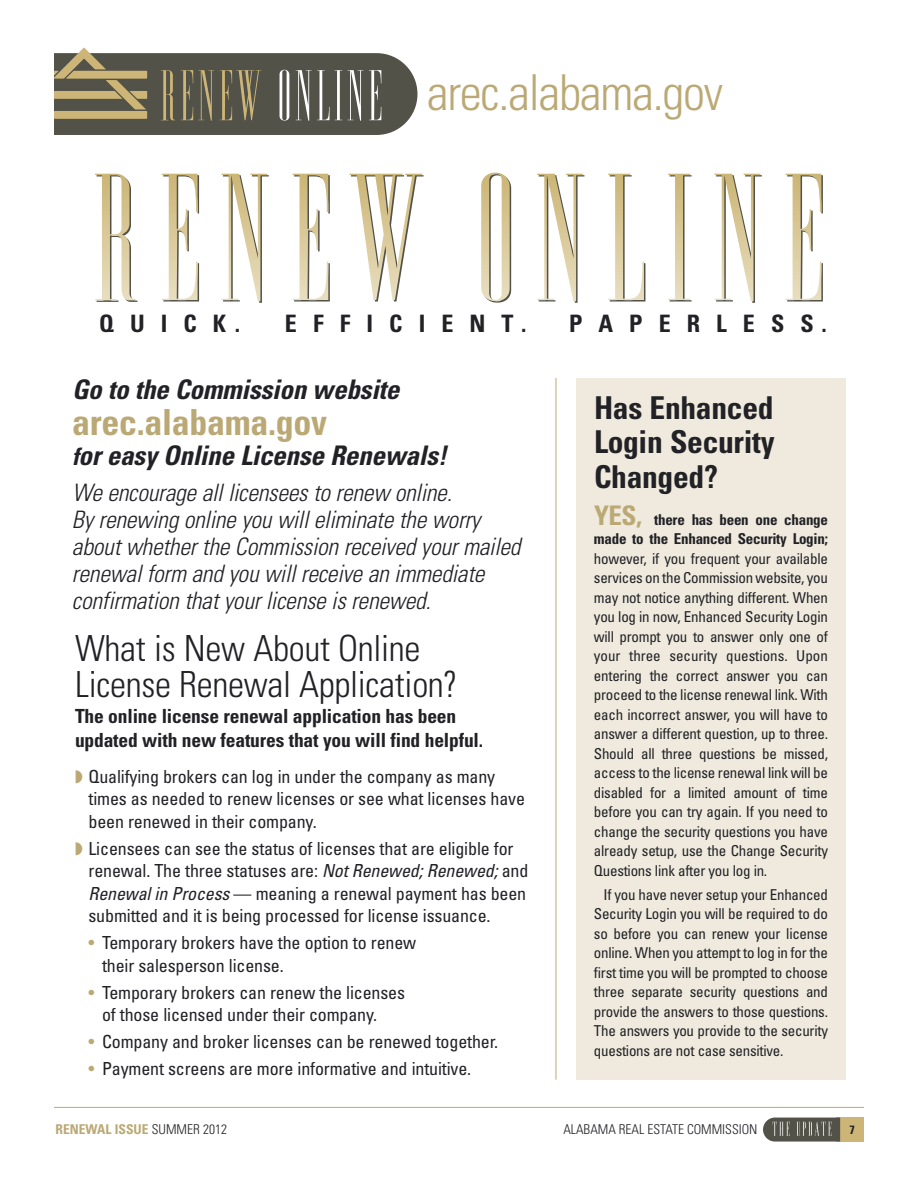
<style>
.page{position:relative;width:918px;height:1188px;background:#fff}
.page>*{position:absolute;margin:0;border:0;box-sizing:border-box;transform-origin:0 0}
.t1{font:300 condensed 49.5px "Univers";letter-spacing:-.025em;color:#bba975}
.t2{font:300 condensed 36px/36px "Univers";letter-spacing:-.01em;color:#212126}
.t3{font:700 condensed 36px "Univers";letter-spacing:-.01em;color:#bba975}
.t4{font:700 condensed 31.5px/34.5px "Univers";letter-spacing:-.01em;color:#212126;text-align:justify}
.t5{font:italic 700 condensed 27px "Univers";color:#212126}
.t6{font:italic 300 condensed 24px/27px "Univers";color:#212126}
.t7{font:700 condensed 24px "Univers";color:#212126}
.t8{font:700 condensed 19.5px/24px "Univers";letter-spacing:-.01em;color:#212126}
.t9{font:condensed 18px/22.5px "Univers";letter-spacing:-.01em;color:#212126}
.t10{font:condensed 15px/19.5px "Univers";letter-spacing:-.02em;color:#212126;text-align:justify}
.t11{font:700 condensed 15px/19.5px "Univers";letter-spacing:-.02em;color:#212126}
.t12{font:300 condensed 13.5px "Univers";color:#212126}
.t13{font:700 condensed 13.5px "Univers";color:#bba975}
.t14{font:700 condensed 12px "Univers";color:#212126}
.s1{font-size:24px}
.s2{color:#bba975}
.s3{font-style:italic}
.s4{font-size:27px;color:#bba975}
.s5{font-weight:300;color:#212126}
</style>
<div class="page">
<div style="left:836px;top:1118px;width:28px;height:24px;background:#ccb576"></div>
<svg style="left:763px;top:1118px;width:77px;height:24px;background:#696860"></svg>
<hr style="left:54px;top:1107px;width:810px;height:1px;background:#bba975">
<hr style="left:556px;top:378px;width:1px;height:702px;background:#bba975">
<div style="left:576px;top:378px;width:270px;height:702px;background:#efeadd"></div>
<svg style="left:54px;top:48px;width:363px;height:87px;background:#777364"></svg>
<svg style="left:95px;top:174px;width:43px;height:128px"></svg>
<svg style="left:162px;top:174px;width:37px;height:128px"></svg>
<svg style="left:222px;top:174px;width:47px;height:129px"></svg>
<svg style="left:293px;top:174px;width:37px;height:128px"></svg>
<svg style="left:350px;top:174px;width:74px;height:128px"></svg>
<svg style="left:481px;top:173px;width:30px;height:130px"></svg>
<svg style="left:537px;top:174px;width:47px;height:129px"></svg>
<svg style="left:608px;top:174px;width:37px;height:128px"></svg>
<svg style="left:668px;top:174px;width:24px;height:128px"></svg>
<svg style="left:715px;top:174px;width:47px;height:129px"></svg>
<svg style="left:786px;top:174px;width:37px;height:128px"></svg>
<h1 class="t1" style="left:427px;top:74px;width:298px">arec.alabama.gov</h1>
<h3 class="t7" style="left:99px;top:314px;width:142px">Q U I C K .</h3>
<h3 class="t7" style="left:285px;top:314px;width:243px">E F F I C I E N T .</h3>
<h3 class="t7" style="left:569px;top:314px;width:259px">P A P E R L E S S .</h3>
<h3 class="t5" style="left:72px;top:379px;width:334px">Go to the Commission website</h3>
<h2 class="t3" style="left:72px;top:409px;width:257px">arec.alabama.gov</h2>
<h3 class="t5" style="left:72px;top:445px;width:382px"><span class="s1">f</span>oreasy Online License Renewals!</h3>
<h3 class="t6" style="left:72px;top:481px;width:455px">We encourage alllicenseesto renew online.<br>Byrenewing online you willeliminate the worry aboutwhetherthe Commission received yourmailed renewalform and you willreceive an immediate confirmation thatyourlicense isrenewed.</h3>
<h2 class="t2" style="left:75px;top:634px;width:384px">What is New About Online<br>License Renewal Application?</h2>
<h3 class="t8" style="left:75px;top:706px;width:410px">The online license renewal application has been updated with new features that you will find helpful.</h3>
<p class="t9" style="left:88px;top:767px;width:438px;text-indent:-14px"><span class="s2">◗</span> Qualifying brokers can log in under the company as many times as needed to renew licenses or see what licenses have been renewed in their company.</p>
<p class="t9" style="left:88px;top:839px;width:441px;text-indent:-14px"><span class="s2">◗</span> Licensees can see the status of licenses that are eligible for renewal. The three statuses are: <span class="s3">NotRenewed;Renewed;</span>and <span class="s3">Renewalin Process</span>— meaning a renewal payment has been submitted and it is being processed for license issuance.</p>
<p class="t9" style="left:102px;top:933px;width:316px;text-indent:-14px"><span class="s2">•</span> Temporary brokers have the option to renew their salesperson license.</p>
<p class="t9" style="left:102px;top:983px;width:305px;text-indent:-14px"><span class="s2">•</span> Temporary brokers can renew the licenses of those licensed under their company.</p>
<p class="t9" style="left:89px;top:1032px;width:411px"><span class="s2">•</span> Company and broker licenses can be renewed together.</p>
<p class="t9" style="left:89px;top:1059px;width:384px"><span class="s2">•</span> Payment screens are more informative and intuitive.</p>
<h3 class="t4" style="left:594px;top:394px;width:182px">Has Enhanced Login Security Changed?</h3>
<p class="t11" style="left:594px;top:511px;width:235px"><span class="s4">YES,</span> there has been one change made to the Enhanced Security Login;</p>
<p class="t10" style="left:594px;top:550px;width:236px">however, if you frequent your available services on the Commission website, you may not notice anything different. When you log in now, Enhanced Security Login will prompt you to answer only one of your three security questions. Upon entering the correct answer you can proceed to the license renewal link. With each incorrect answer, you will have to answer a different question, up to three.<br>Should all three questions be missed, access to the license renewal link will be disabled for a limited amount of time before you can try again. If you need to change the security questions you have already setup, use the Change Security Questions link after you log in.</p>
<p class="t10" style="left:594px;top:886px;width:236px;text-indent:10px">If you have never setup your Enhanced Security Login you will be required to do so before you can renew your license online. When you attempt to log in for the first time you will be prompted to choose three separate security questions and provide the answers to those questions.<br>The answers you provide to the security questions are not case sensitive.</p>
<p class="t13" style="left:55px;top:1124px;width:173px">RENEWAL ISSUE <span class="s5">SUMMER 2012</span></p>
<p class="t12" style="left:563px;top:1124px;width:196px">ALABAMA REAL ESTATE COMMISSION</p>
<p class="t14" style="left:849px;top:1126px;width:7px">7</p>
</div>
